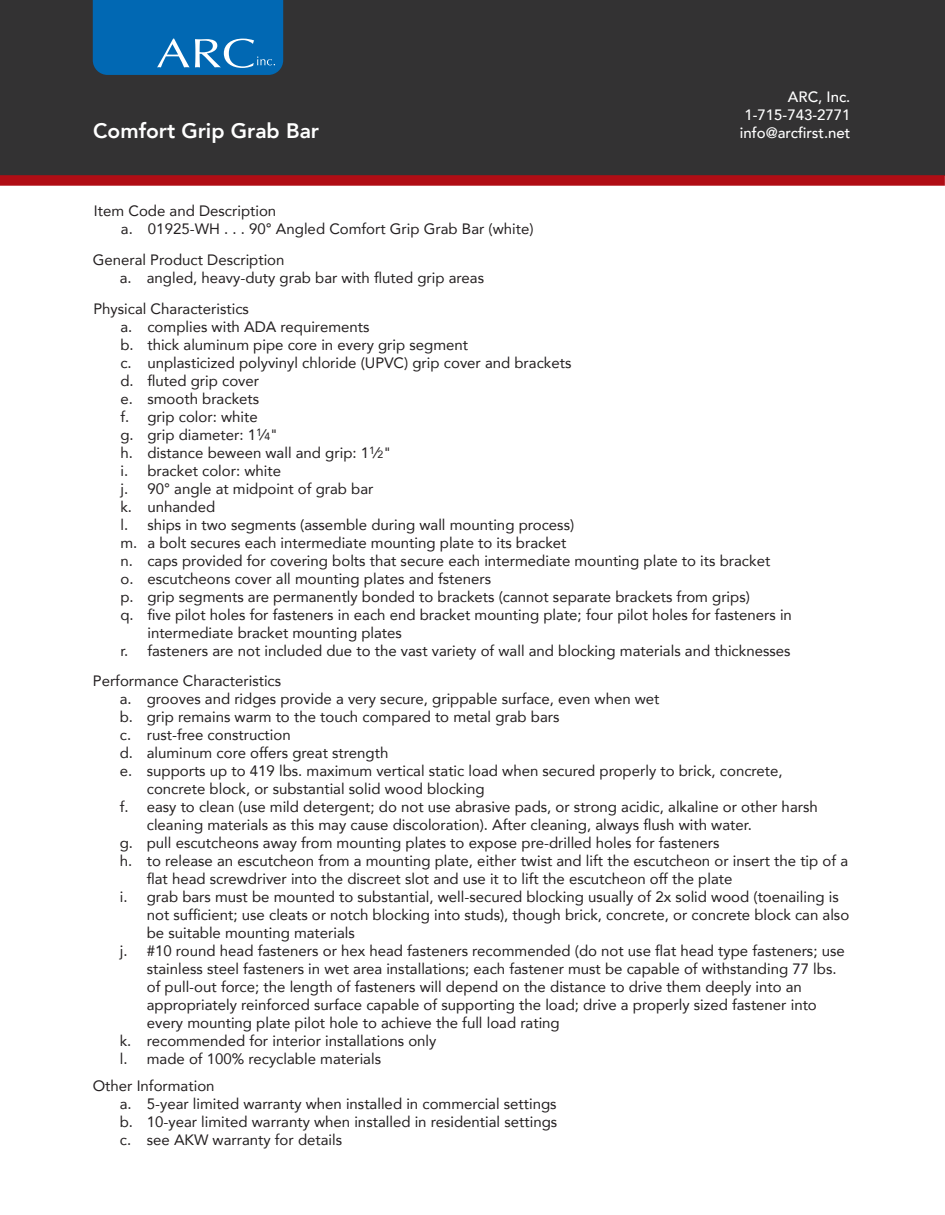
<style>
.page{position:relative;width:945px;height:1215px;background:#fff}
.page>*{position:absolute;margin:0;border:0;box-sizing:border-box;transform-origin:0 0}
.t1{font:800 21px "Avenir";color:#fff}
.t2{font:15px/18px "Avenir";color:#231f20}
.t3{font:500 15px/18px "Avenir";color:#fff;text-align:right}
.s1{font-size:10.5px}
</style>
<div class="page">
<div style="left:0;top:0;width:945px;height:175px;background:#333233"></div>
<div style="left:0;top:175px;width:945px;height:11px;background:#b00d15"></div>
<svg style="left:93px;top:0;width:190px;height:75px;background:#0e6fb5"></svg>
<h1 class="t1" style="left:93px;top:114px;width:227px">Comfort Grip Grab Bar</h1>
<p class="t2" style="left:121px;top:202px;width:414px;text-indent:-27px">Item Code and Description<br>a. 01925-WH . . . 90° Angled Comfort Grip Grab Bar (white)</p>
<p class="t2" style="left:120px;top:251px;width:366px;text-indent:-27px">General Product Description<br>a. angled, heavy-duty grab bar with fluted grip areas</p>
<p class="t3" style="left:740px;top:87px;width:112px">ARC, Inc.<br>1-715-743-2771 info@arcfirst.net</p>
<p class="t2" style="left:93px;top:300px;width:157px">Physical Characteristics</p>
<p class="t2" style="left:120px;top:318px;width:251px">a. complies with ADA requirements</p>
<p class="t2" style="left:120px;top:336px;width:349px">b. thick aluminum pipe core in every grip segment</p>
<p class="t2" style="left:120px;top:354px;width:453px">c. unplasticized polyvinyl chloride (UPVC) grip cover and brackets</p>
<p class="t2" style="left:120px;top:372px;width:140px">d. fluted grip cover</p>
<p class="t2" style="left:120px;top:390px;width:140px">e. smooth brackets</p>
<p class="t2" style="left:120px;top:408px;width:139px">f. grip color: white</p>
<p class="t2" style="left:120px;top:426px;width:159px">g. grip diameter: 1<sup>1</sup>⁄<span class="s1">4</span>"</p>
<p class="t2" style="left:120px;top:444px;width:272px">h. distance beween wall and grip: 1<sup>1</sup>⁄<span class="s1">2</span>"</p>
<p class="t2" style="left:120px;top:462px;width:162px">i. bracket color: white</p>
<p class="t2" style="left:120px;top:480px;width:255px">j. 90° angle at midpoint of grab bar</p>
<p class="t2" style="left:120px;top:498px;width:96px">k. unhanded</p>
<p class="t2" style="left:120px;top:516px;width:455px">l. ships in two segments (assemble during wall mounting process)</p>
<p class="t2" style="left:120px;top:534px;width:448px">m. a bolt secures each intermediate mounting plate to its bracket</p>
<p class="t2" style="left:120px;top:552px;width:651px">n. caps provided for covering bolts that secure each intermediate mounting plate to its bracket</p>
<p class="t2" style="left:120px;top:570px;width:372px">o. escutcheons cover all mounting plates and fsteners</p>
<p class="t2" style="left:120px;top:588px;width:631px">p. grip segments are permanently bonded to brackets (cannot separate brackets from grips)</p>
<p class="t2" style="left:120px;top:606px;width:673px">q. five pilot holes for fasteners in each end bracket mounting plate; four pilot holes for fasteners in</p>
<p class="t2" style="left:147px;top:624px;width:256px">intermediate bracket mounting plates</p>
<p class="t2" style="left:120px;top:642px;width:672px">r. fasteners are not included due to the vast variety of wall and blocking materials and thicknesses</p>
<p class="t2" style="left:93px;top:671px;width:190px">Performance Characteristics</p>
<p class="t2" style="left:120px;top:689px;width:541px">a. grooves and ridges provide a very secure, grippable surface, even when wet</p>
<p class="t2" style="left:120px;top:707px;width:441px">b. grip remains warm to the touch compared to metal grab bars</p>
<p class="t2" style="left:120px;top:725px;width:173px">c. rust-free construction</p>
<p class="t2" style="left:120px;top:743px;width:270px">d. aluminum core offers great strength</p>
<p class="t2" style="left:120px;top:761px;width:664px">e. supports up to 419 lbs. maximum vertical static load when secured properly to brick, concrete,</p>
<p class="t2" style="left:147px;top:779px;width:339px">concrete block, or substantial solid wood blocking</p>
<p class="t2" style="left:120px;top:797px;width:700px">f. easy to clean (use mild detergent; do not use abrasive pads, or strong acidic, alkaline or other harsh</p>
<p class="t2" style="left:147px;top:815px;width:607px">cleaning materials as this may cause discoloration). After cleaning, always flush with water.</p>
<p class="t2" style="left:120px;top:833px;width:601px">g. pull escutcheons away from mounting plates to expose pre-drilled holes for fasteners</p>
<p class="t2" style="left:120px;top:851px;width:730px">h. to release an escutcheon from a mounting plate, either twist and lift the escutcheon or insert the tip of a</p>
<p class="t2" style="left:147px;top:869px;width:587px">flat head screwdriver into the discreet slot and use it to lift the escutcheon off the plate</p>
<p class="t2" style="left:120px;top:887px;width:721px">i. grab bars must be mounted to substantial, well-secured blocking usually of 2x solid wood (toenailing is</p>
<p class="t2" style="left:147px;top:905px;width:704px">not sufficient; use cleats or notch blocking into studs), though brick, concrete, or concrete block can also</p>
<p class="t2" style="left:147px;top:923px;width:210px">be suitable mounting materials</p>
<p class="t2" style="left:120px;top:941px;width:726px">j. #10 round head fasteners or hex head fasteners recommended (do not use flat head type fasteners; use</p>
<p class="t2" style="left:147px;top:959px;width:691px">stainless steel fasteners in wet area installations; each fastener must be capable of withstanding 77 lbs.</p>
<p class="t2" style="left:147px;top:977px;width:657px">of pull-out force; the length of fasteners will depend on the distance to drive them deeply into an</p>
<p class="t2" style="left:147px;top:995px;width:672px">appropriately reinforced surface capable of supporting the load; drive a properly sized fastener into</p>
<p class="t2" style="left:147px;top:1013px;width:415px">every mounting plate pilot hole to achieve the full load rating</p>
<p class="t2" style="left:120px;top:1031px;width:318px">k. recommended for interior installations only</p>
<p class="t2" style="left:120px;top:1049px;width:263px">l. made of 100% recyclable materials</p>
<p class="t2" style="left:120px;top:1076px;width:439px;text-indent:-27px">Other Information<br>a. 5-year limited warranty when installed in commercial settings b. 10-year limited warranty when installed in residential settings c. see AKW warranty for details</p>
</div>
